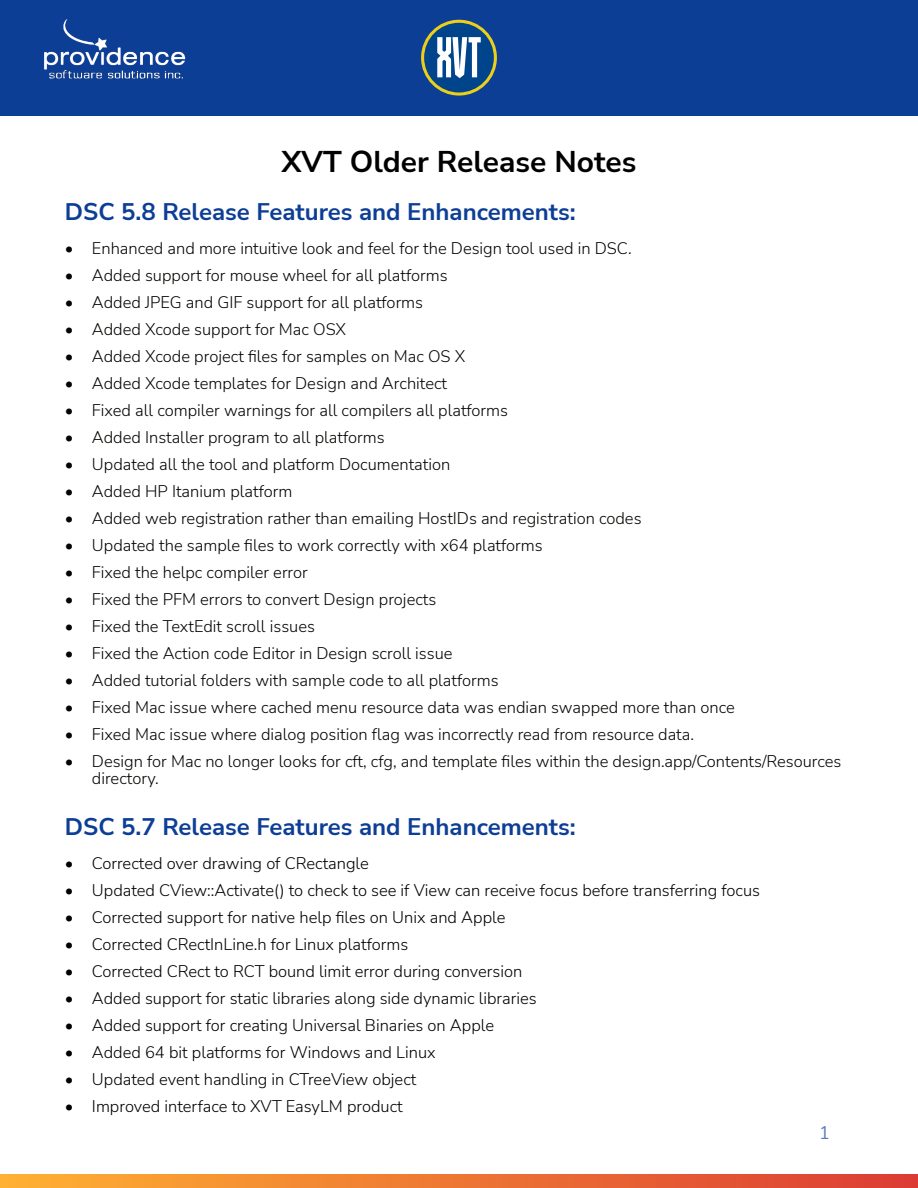
<style>
.page{position:relative;width:918px;height:1188px;background:#fff}
.page>*{position:absolute;margin:0;border:0;box-sizing:border-box;transform-origin:0 0}
.t1{font:700 30px "Nunito Sans";color:#000}
.t2{font:700 24px "Nunito Sans";color:#0d3e96}
.t3{font:18px "Nunito Sans";color:#5e7eb9}
.t4{font:300 16.5px/16.5px "Nunito Sans";color:#050401}
.t5{font:300 16.5px "Nunito Sans";color:#000}
</style>
<div class="page">
<div style="left:0;top:0;width:918px;height:115px;background:#0d3e96"></div>
<svg style="left:0;top:1174px;width:918px;height:14px;background:#ed7633"></svg>
<img style="left:44px;top:19px;width:142px;height:60px">
<svg style="left:421px;top:20px;width:76px;height:76px"></svg>
<h1 class="t1" style="left:282px;top:141px;width:356px">XVT Older Release Notes</h1>
<h2 class="t2" style="left:65px;top:195px;width:512px">DSC 5.8 Release Features and Enhancements:</h2>
<p class="t4" style="left:65px;top:240px;width:568px">• Enhanced and more intuitive look and feel for the Design tool used in DSC.</p>
<p class="t4" style="left:65px;top:267px;width:384px">• Added support for mouse wheel for all platforms</p>
<p class="t4" style="left:65px;top:294px;width:360px">• Added JPEG and GIF support for all platforms</p>
<p class="t4" style="left:65px;top:321px;width:283px">• Added Xcode support for Mac OSX</p>
<p class="t4" style="left:65px;top:348px;width:402px">• Added Xcode project files for samples on Mac OS X</p>
<p class="t4" style="left:65px;top:375px;width:384px">• Added Xcode templates for Design and Architect</p>
<p class="t4" style="left:65px;top:402px;width:445px">• Fixed all compiler warnings for all compilers all platforms</p>
<p class="t4" style="left:65px;top:429px;width:321px">• Added Installer program to all platforms</p>
<p class="t4" style="left:65px;top:456px;width:387px">• Updated all the tool and platform Documentation</p>
<p class="t4" style="left:65px;top:483px;width:229px">• Added HP Itanium platform</p>
<p class="t4" style="left:65px;top:510px;width:578px">• Added web registration rather than emailing HostIDs and registration codes</p>
<p class="t4" style="left:65px;top:537px;width:479px">• Updated the sample files to work correctly with x64 platforms</p>
<p class="t4" style="left:65px;top:564px;width:244px">• Fixed the helpc compiler error</p>
<p class="t4" style="left:65px;top:591px;width:373px">• Fixed the PFM errors to convert Design projects</p>
<p class="t4" style="left:65px;top:618px;width:251px">• Fixed the TextEdit scroll issues</p>
<p class="t4" style="left:65px;top:645px;width:389px">• Fixed the Action code Editor in Design scroll issue</p>
<p class="t4" style="left:65px;top:672px;width:435px">• Added tutorial folders with sample code to all platforms</p>
<p class="t4" style="left:65px;top:699px;width:672px">• Fixed Mac issue where cached menu resource data was endian swapped more than once</p>
<p class="t4" style="left:65px;top:726px;width:631px">• Fixed Mac issue where dialog position flag was incorrectly read from resource data.</p>
<p class="t4" style="left:92px;top:753px;width:751px;text-indent:-27px">• Design for Mac no longer looks for cft, cfg, and template files within the design.app/Contents/Resources directory.</p>
<h2 class="t2" style="left:65px;top:810px;width:512px">DSC 5.7 Release Features and Enhancements:</h2>
<p class="t5" style="left:65px;top:852px;width:306px">• Corrected over drawing of CRectangle</p>
<p class="t5" style="left:65px;top:879px;width:697px">• Updated CView::Activate() to check to see if View can receive focus before transferring focus</p>
<p class="t5" style="left:65px;top:906px;width:442px">• Corrected support for native help files on Unix and Apple</p>
<p class="t5" style="left:65px;top:933px;width:345px">• Corrected CRectInLine.h for Linux platforms</p>
<p class="t5" style="left:65px;top:960px;width:459px">• Corrected CRect to RCT bound limit error during conversion</p>
<p class="t5" style="left:65px;top:987px;width:473px">• Added support for static libraries along side dynamic libraries</p>
<p class="t5" style="left:65px;top:1014px;width:431px">• Added support for creating Universal Binaries on Apple</p>
<p class="t5" style="left:65px;top:1041px;width:372px">• Added 64 bit platforms for Windows and Linux</p>
<p class="t5" style="left:65px;top:1068px;width:353px">• Updated event handling in CTreeView object</p>
<p class="t5" style="left:65px;top:1095px;width:339px">• Improved interface to XVT EasyLM product</p>
<p class="t3" style="left:819px;top:1121px;width:12px">1</p>
</div>
